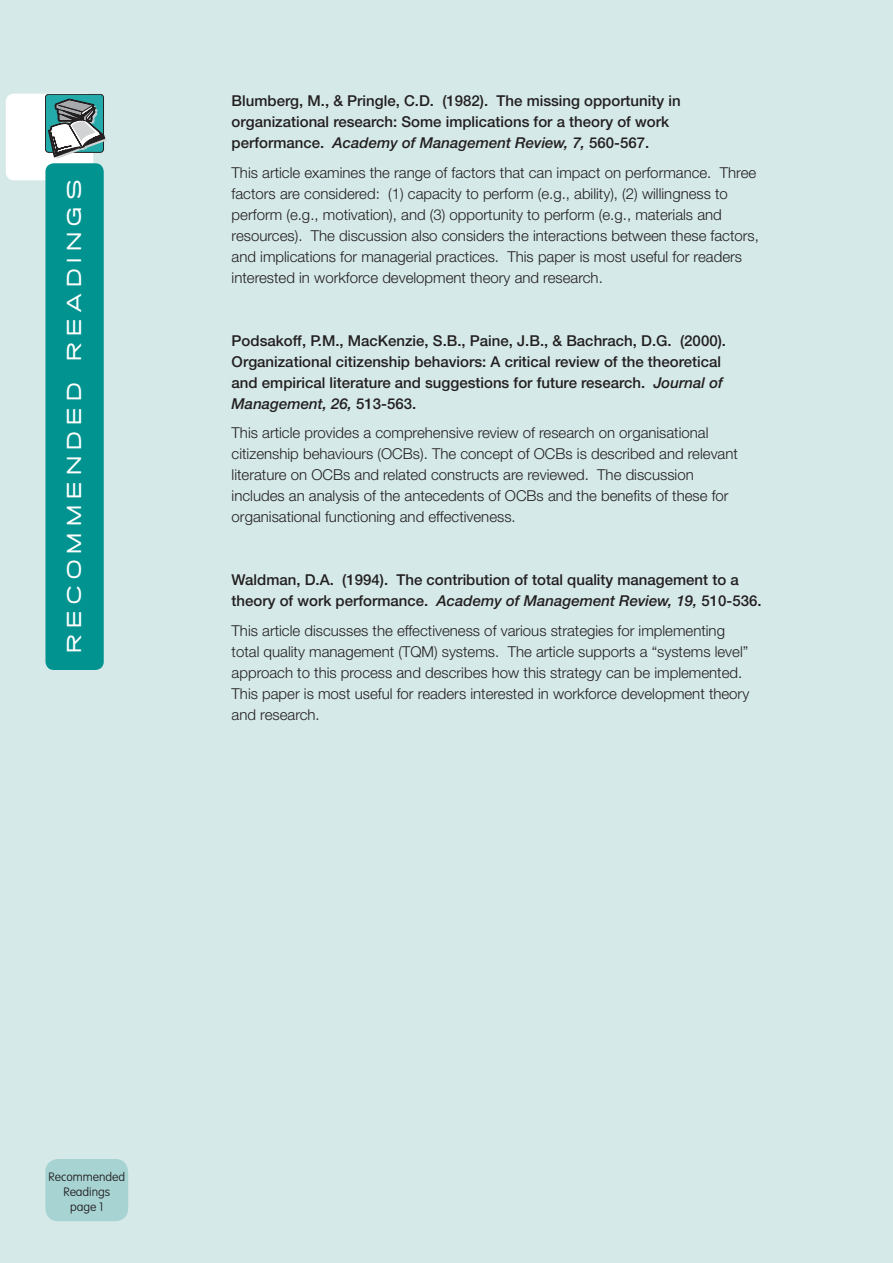
<style>
.page{position:relative;width:893px;height:1263px;background:#fff}
.page>*{position:absolute;margin:0;border:0;box-sizing:border-box;transform-origin:0 0}
.t1{font:500 21px "SF Grandezza";letter-spacing:.3em;color:#fff}
.t2{font:300 15px/21px "Helvetica Neue";color:#231f20}
.t3{font:500 15px/21px "Helvetica Neue";color:#231f20}
.t4{font:100 12px/15px "VAG Rounded";color:#231f20;text-align:center}
.s1{font-style:italic}
</style>
<div class="page">
<div style="left:0;top:0;width:892px;height:1263px;background:#d5e9e8"></div>
<div style="left:6px;top:94px;width:87px;height:86px;background:#fff;border-radius:8px"></div>
<div style="left:45px;top:94px;width:58px;height:58px;background:#23aaaa;border-radius:3px"></div>
<div style="left:45px;top:94px;width:59px;height:59px;border:1px solid #231f20;border-radius:3px"></div>
<svg style="left:48px;top:99px;width:59px;height:60px"></svg>
<div style="left:45px;top:1159px;width:83px;height:62px;background:#a7d4d3;border-radius:13px"></div>
<div style="left:45px;top:163px;width:59px;height:507px;background:#009390;border-radius:9px"></div>
<h1 class="t1" style="left:67px;top:653px;width:476px;rotate:-90deg">RECOMMENDED READINGS</h1>
<p class="t3" style="left:232px;top:92px;width:450px">Blumberg, M., &amp; Pringle, C.D. (1982). The missing opportunity in organizational research: Some implications for a theory of work performance. <span class="s1">Academy of Management Review, 7,</span> 560-567.</p>
<p class="t2" style="left:232px;top:163px;width:529px">This article examines the range of factors that can impact on performance. Three factors are considered: (1) capacity to perform (e.g., ability), (2) willingness to perform (e.g., motivation), and (3) opportunity to perform (e.g., materials and resources). The discussion also considers the interactions between these factors, and implications for managerial practices. This paper is most useful for readers interested in workforce development theory and research.</p>
<p class="t3" style="left:232px;top:331px;width:496px">Podsakoff, P.M., MacKenzie, S.B., Paine, J.B., &amp; Bachrach, D.G. (2000).<br>Organizational citizenship behaviors: A critical review of the theoretical and empirical literature and suggestions for future research. <span class="s1">Journal of Management, 26,</span> 513-563.</p>
<p class="t2" style="left:232px;top:424px;width:507px">This article provides a comprehensive review of research on organisational citizenship behaviours (OCBs). The concept of OCBs is described and relevant literature on OCBs and related constructs are reviewed. The discussion includes an analysis of the antecedents of OCBs and the benefits of these for organisational functioning and effectiveness.</p>
<p class="t3" style="left:232px;top:571px;width:531px">Waldman, D.A. (1994). The contribution of total quality management to a theory of work performance. <span class="s1">Academy of Management Review, 19,</span> 510-536.</p>
<p class="t2" style="left:232px;top:621px;width:519px">This article discusses the effectiveness of various strategies for implementing total quality management (TQM) systems. The article supports a “systems level” approach to this process and describes how this strategy can be implemented.<br>This paper is most useful for readers interested in workforce development theory and research.</p>
<p class="t4" style="left:49px;top:1170px;width:78px">Recommended<br>Readings<br>page 1</p>
</div>
